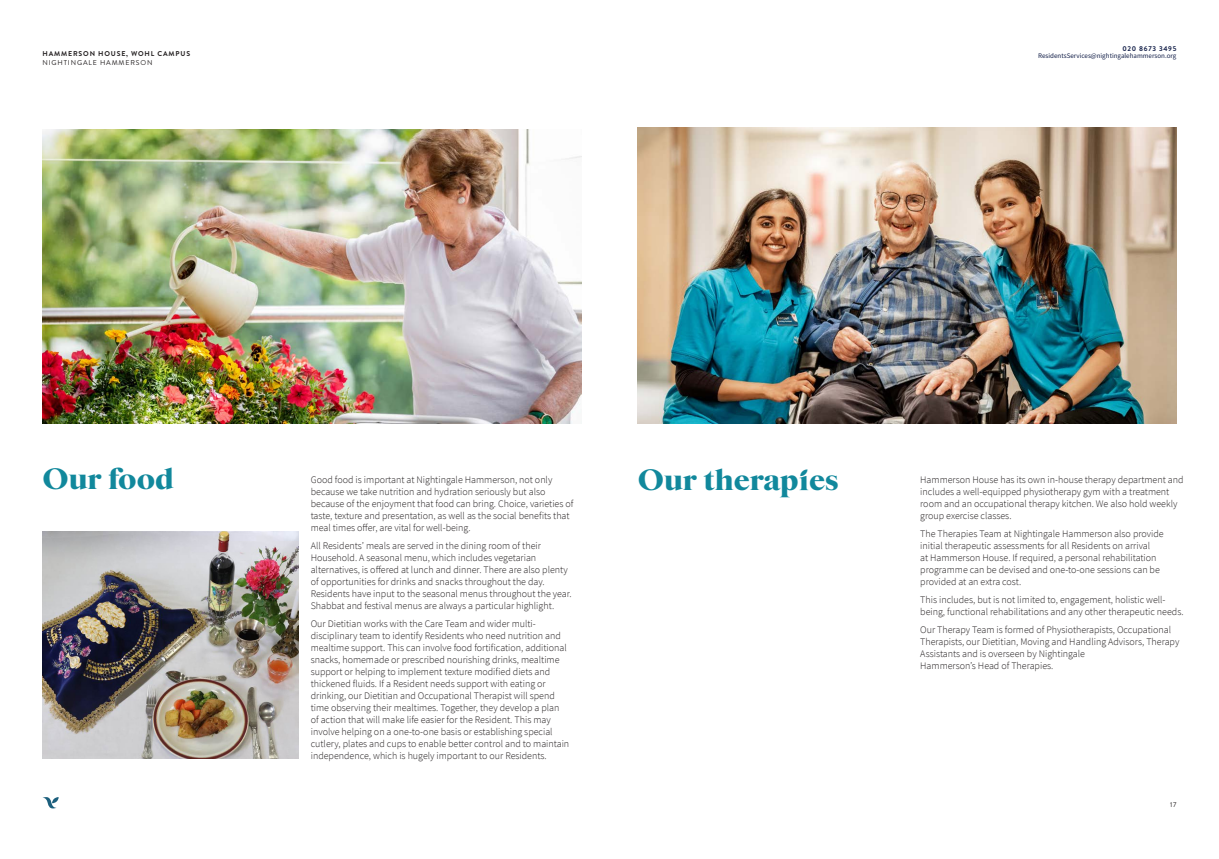
<style>
.page{position:relative;width:1219px;height:859px;background:#fff}
.page>*{position:absolute;margin:0;border:0;box-sizing:border-box;transform-origin:0 0}
.Headings_Centred{font:900 30px "Starling";color:#11889c}
.p_body{font:300 10px/12px "Source Sans Pro";color:#231f20}
.p_body-2{font:7px/7px "Source Sans Variable";color:#15214a;text-align:right}
.p_body-3{font:700 7px "Brandon Grotesque";letter-spacing:.12em;color:#231f20}
.p_body-4{font:7px "Brandon Grotesque";letter-spacing:.12em;color:#231f20}
.s1{font-family:"Brandon Grotesque";font-weight:700}
.s2{font-family:"Nightingale Starling 2";font-weight:400}
</style>
<div class="page">
<img style="left:43px;top:129px;width:538px;height:294px">
<img style="left:638px;top:127px;width:538px;height:296px">
<img style="left:43px;top:532px;width:256px;height:227px">
<svg style="left:43px;top:797px;width:16px;height:11px"></svg>
<p class="p_body-3" style="left:43px;top:49px;width:149px">HAMMERSON HOUSE, WOHL CAMPUS</p>
<p class="p_body-4" style="left:43px;top:58px;width:111px">NIGHTINGALE HAMMERSON</p>
<p class="p_body-2" style="left:1038px;top:45px;width:140px"><span class="s1">020 8673 3495<br></span>ResidentsServices@nightingalehammerson.org</p>
<p class="Headings_Centred" style="left:43px;top:461px;width:133px">Our food</p>
<p class="p_body" style="left:920px;top:474px;width:265px">Hammerson House has its own in-house therapy department and includes a well-equipped physiotherapy gym with a treatment room and an occupational therapy kitchen. We also hold weekly group exercise classes.</p>
<p class="p_body" style="left:920px;top:528px;width:245px">The Therapies Team at Nightingale Hammerson also provide initial therapeutic assessments for all Residents on arrival<br>at Hammerson House. If required, a personal rehabilitation programme can be devised and one-to-one sessions can be provided at an extra cost.</p>
<p class="p_body" style="left:920px;top:594px;width:265px">This includes, but is not limited to, engagement, holistic well&shy;being, functional rehabilitations and any other therapeutic needs.</p>
<p class="p_body" style="left:920px;top:624px;width:261px">Our Therapy Team is formed of Physiotherapists, Occupational Therapists, our Dietitian, Moving and Handling Advisors, Therapy Assistants and is overseen by Nightingale<br>Hammerson’s Head of Therapies.</p>
<p class="Headings_Centred" style="left:638px;top:461px;width:202px">Our therap<span class="s2">i</span>es</p>
<p class="p_body" style="left:311px;top:474px;width:264px">Good food is important at Nightingale Hammerson, not only because we take nutrition and hydration seriously but also because of the enjoyment that food can bring. Choice, varieties of taste, texture and presentation, as well as the social benefits that meal times offer, are vital for well-being.</p>
<p class="p_body" style="left:311px;top:540px;width:262px">All Residents’ meals are served in the dining room of their Household. A seasonal menu, which includes vegetarian alternatives, is offered at lunch and dinner. There are also plenty of opportunities for drinks and snacks throughout the day.<br>Residents have input to the seasonal menus throughout the year.<br>Shabbat and festival menus are always a particular highlight.</p>
<p class="p_body" style="left:311px;top:618px;width:260px">Our Dietitian works with the Care Team and wider multi&shy;disciplinary team to identify Residents who need nutrition and mealtime support. This can involve food fortification, additional snacks, homemade or prescribed nourishing drinks, mealtime support or helping to implement texture modified diets and thickened fluids. If a Resident needs support with eating or drinking, our Dietitian and Occupational Therapist will spend time observing their mealtimes. Together, they develop a plan of action that will make life easier for the Resident. This may involve helping on a one-to-one basis or establishing special cutlery, plates and cups to enable better control and to maintain independence, which is hugely important to our Residents.</p>
<p class="p_body-4" style="left:1170px;top:800px;width:8px">17</p>
</div>
